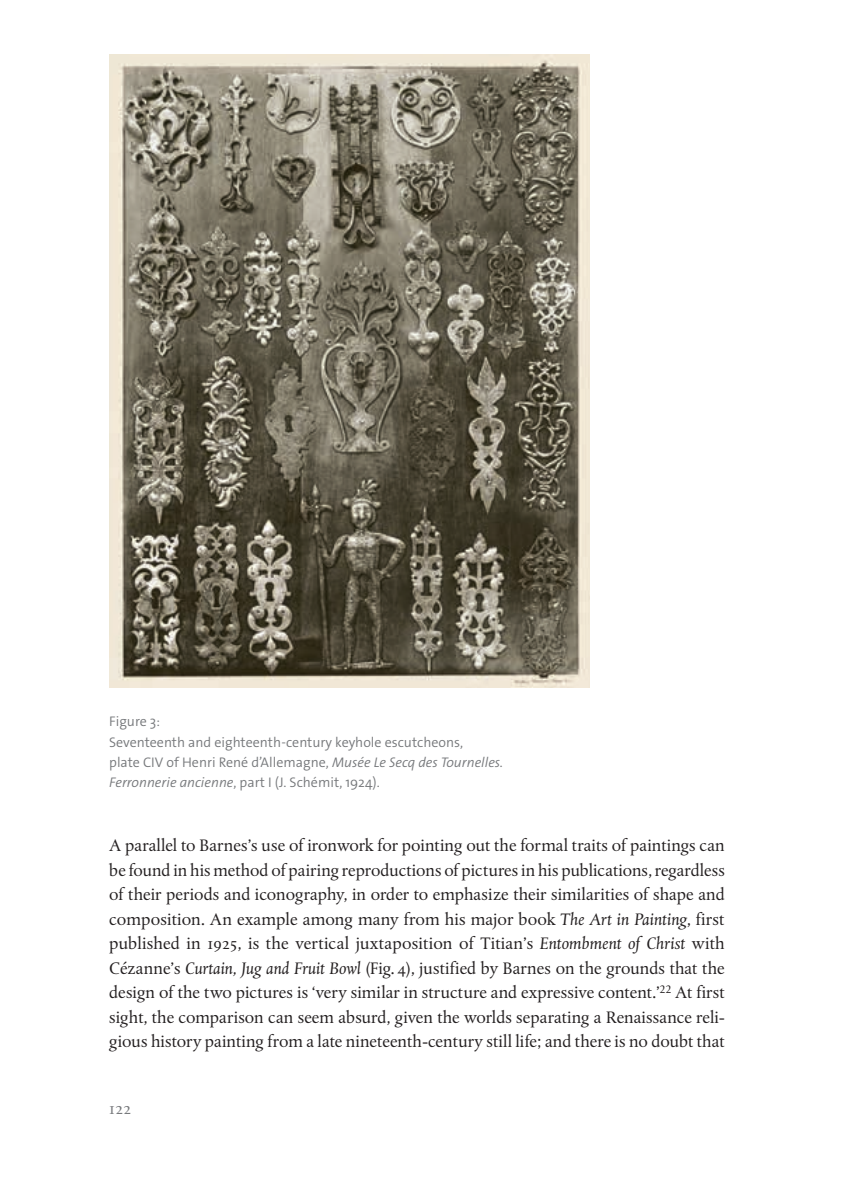
<style>
.page{position:relative;width:844px;height:1191px;background:#fff}
.page>*{position:absolute;margin:0;border:0;box-sizing:border-box;transform-origin:0 0}
.t1{font:17.5px/24.5px "DTL Albertina ST";color:#231f20;text-align:justify}
.t2{font:17.5px "DTL Albertina ST";color:#76787b}
.t3{font:300 14px/20.1px "The Sans Os F";color:#76787b}
.s1{font-style:italic}
</style>
<div class="page">
<img style="left:109px;top:55px;width:480px;height:632px">
<p class="t3" style="left:109px;top:711px;width:395px">Figure 3:<br>Seventeenth and eighteenth-century keyhole escutcheons,<br>plate CIV of Henri René d’Allemagne, <span class="s1">Musée Le Secq des Tournelles.<br>Ferronnerie ancienne</span>, part I (J. Schémit, 1924).</p>
<p class="t1" style="left:109px;top:833px;width:617px">A parallel to Barnes’s use of ironwork for pointing out the formal traits of paintings can be found in his method of pairing reproductions of pictures in his publications, regardless of their periods and iconography, in order to emphasize their similarities of shape and composition. An example among many from his major book <span class="s1">The Art in Painting</span>, first published in 1925, is the vertical juxtaposition of Titian’s <span class="s1">Entombment of Christ</span> with Cézanne’s <span class="s1">Curtain, Jug and Fruit Bowl</span> (Fig. 4), justified by Barnes on the grounds that the design of the two pictures is ‘very similar in structure and expressive content.’<sup>22</sup> At first sight, the comparison can seem absurd, given the worlds separating a Renaissance reli&shy;gious history painting from a late nineteenth-century still life; and there is no doubt that</p>
<p class="t2" style="left:109px;top:1098px;width:24px">122</p>
</div>
